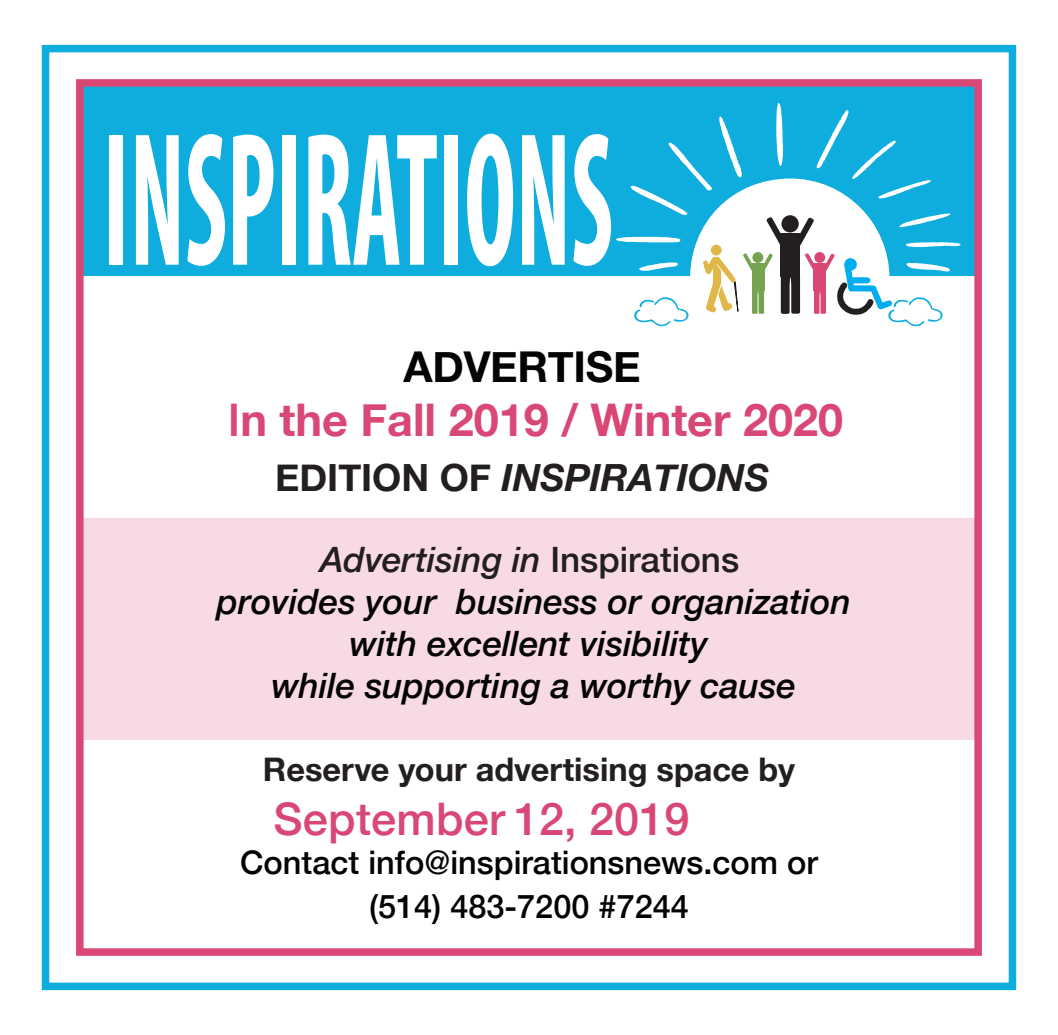
<style>
.page{position:relative;width:1058px;height:1035px;background:#fff}
.page>*{position:absolute;margin:0;border:0;box-sizing:border-box;transform-origin:0 0}
.t1{font:700 45px "Helvetica Neue";color:#d94775}
.t2{font:500 45px "Helvetica Neue";letter-spacing:.005em;color:#d94775}
.t3{font:700 42.5px "Helvetica Neue";letter-spacing:-.005em;color:#040503}
.t4{font:italic 700 37.5px "Helvetica Neue";color:#231f20}
.t5{font:italic 500 35px/42px "Helvetica Neue";color:#040503;text-align:center}
.t6{font:500 32.5px/44px "Helvetica Neue";color:#040503;text-align:center}
.t7{font:700 32.5px "Helvetica Neue";color:#231f20}
.s1{font-weight:500}
.s2{font-style:normal}
.s3{color:#231f20}
.s4{font-style:normal;color:#231f20}
</style>
<div class="page">
<div style="left:81px;top:83px;width:897px;height:192px;background:#0eadde"></div>
<div style="left:109px;top:135px;width:14px;height:130px;background:#fff"></div>
<svg style="left:136px;top:135px;width:43px;height:130px"></svg>
<svg style="left:187px;top:134px;width:38px;height:132px"></svg>
<svg style="left:233px;top:135px;width:40px;height:130px"></svg>
<div style="left:282px;top:135px;width:14px;height:130px;background:#fff"></div>
<svg style="left:308px;top:135px;width:129px;height:130px"></svg>
<div style="left:444px;top:135px;width:14px;height:130px;background:#fff"></div>
<svg style="left:467px;top:134px;width:46px;height:132px"></svg>
<svg style="left:522px;top:135px;width:42px;height:130px"></svg>
<svg style="left:573px;top:103px;width:387px;height:223px"></svg>
<div style="left:76px;top:79px;width:905px;height:877px;border:8px solid #d94775"></div>
<div style="left:42px;top:45px;width:974px;height:945px;border:8px solid #0eadde"></div>
<div style="left:80px;top:518px;width:898px;height:222px;background:#f7dae3"></div>
<p class="t3" style="left:403px;top:341px;width:239px">ADVERTISE</p>
<p class="t1" style="left:228px;top:393px;width:617px"><span class="s1">I</span>n the Fall 2019 / Winter 2020</p>
<p class="t4" style="left:275px;top:455px;width:495px"><span class="s2">EDITION OF</span> INSPIRATIONS</p>
<p class="t5" style="left:217px;top:538px;width:635px"><span class="s3">Advertising in</span> <span class="s4">Inspirations<br></span>provides your business or organization with excellent visibility<br>while supporting a worthy cause</p>
<p class="t7" style="left:263px;top:749px;width:533px">Reserve your advertising space by</p>
<p class="t2" style="left:273px;top:791px;width:417px">September 12, 2019</p>
<p class="t6" style="left:240px;top:840px;width:579px">Contact info@inspirationsnews.com or (514) 483-7200 #7244</p>
</div>
